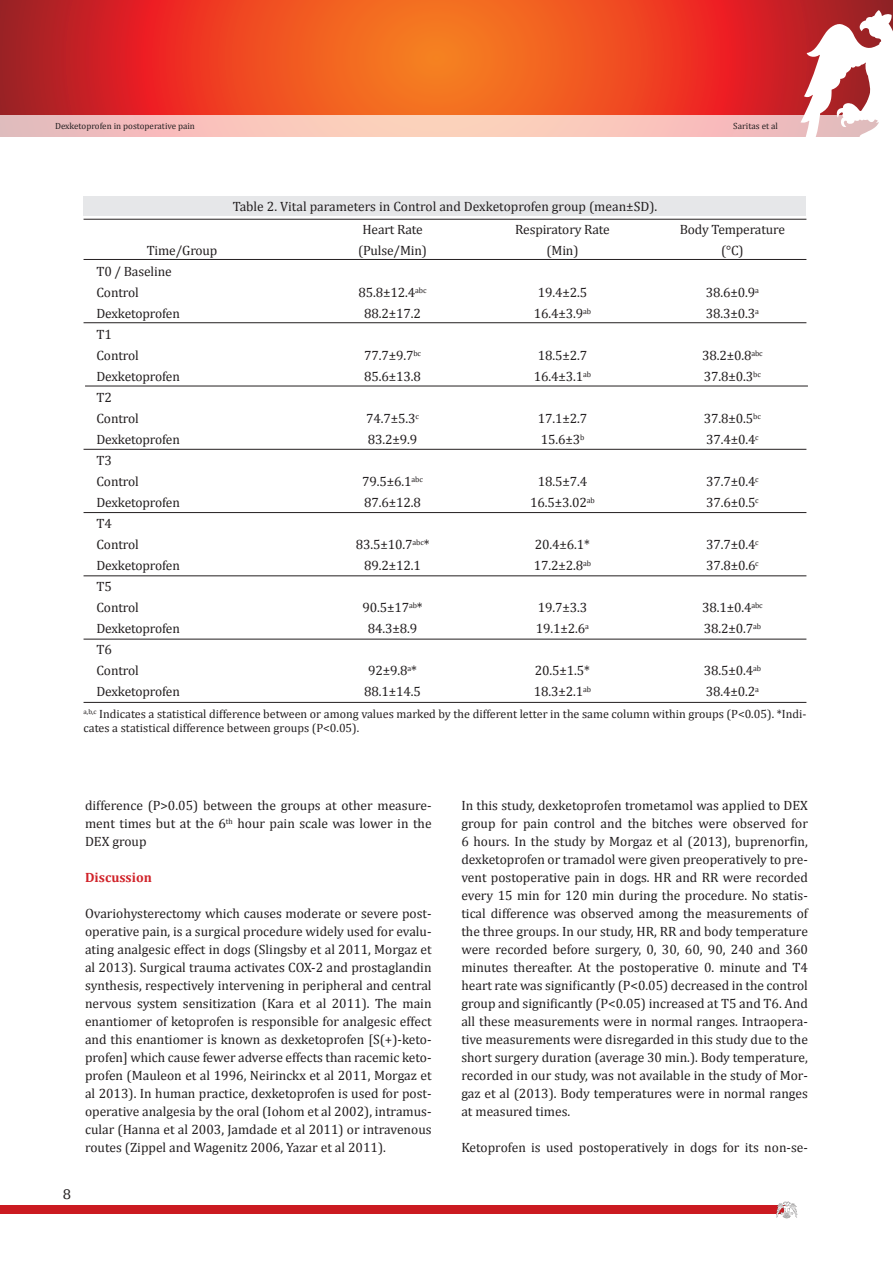
<style>
.page{position:relative;width:893px;height:1263px;background:#fff}
.page>*{position:absolute;margin:0;border:0;box-sizing:border-box;transform-origin:0 0}
.t1{font:15px "Humanist Slabserif 712 BT";color:#231f20}
.Standartım{font:13.5px/18px "Cambria";letter-spacing:-.01em;color:#231f20;text-align:justify}
.Standartım-2{font:700 13.5px "Cambria";color:#d1232a}
.t2{font:12px/14.4px "Cambria";color:#231f20}
.t3{font:9px "Cambria";color:#231f20}
</style>
<div class="page">
<svg style="left:0;top:0;width:800px;height:115px;background:#e54522"></svg>
<div style="left:0;top:1205px;width:787px;height:9px;background:#cb1a21"></div>
<svg style="left:776px;top:1201px;width:21px;height:17px"></svg>
<svg style="left:0;top:115px;width:800px;height:21px;background:#f6c5bb"></svg>
<svg style="left:800px;top:0;width:93px;height:137px"></svg>
<div style="left:84px;top:197px;width:722px;height:19px;background:#e6e7e9"></div>
<hr style="left:84px;top:219px;width:722px;height:1px;background:#231f20">
<hr style="left:84px;top:259px;width:722px;height:1px;background:#231f20">
<hr style="left:84px;top:322px;width:722px;height:1px;background:#231f20">
<hr style="left:85px;top:386px;width:723px;height:1px;background:#231f20">
<hr style="left:84px;top:449px;width:722px;height:1px;background:#231f20">
<hr style="left:84px;top:512px;width:722px;height:1px;background:#231f20">
<hr style="left:84px;top:576px;width:722px;height:1px;background:#231f20">
<hr style="left:84px;top:639px;width:722px;height:1px;background:#231f20">
<hr style="left:84px;top:702px;width:722px;height:1px;background:#231f20">
<p class="t3" style="left:55px;top:121px;width:141px">Dexketoprofen in postoperative pain</p>
<p class="t3" style="left:733px;top:121px;width:46px">Saritas et al</p>
<p class="Standartım" style="left:233px;top:197px;width:426px">Table 2. Vital parameters in Control and Dexketoprofen group (mean±SD).</p>
<p class="Standartım" style="left:680px;top:220px;width:107px">Body Temperature</p>
<p class="Standartım" style="left:721px;top:241px;width:24px">(°C)</p>
<p class="Standartım" style="left:706px;top:283px;width:55px">38.6±0.9<sup>a</sup></p>
<p class="Standartım" style="left:706px;top:304px;width:55px">38.3±0.3<sup>a</sup></p>
<p class="Standartım" style="left:702px;top:346px;width:62px">38.2±0.8<sup>abc</sup></p>
<p class="Standartım" style="left:704px;top:367px;width:58px">37.8±0.3<sup>bc</sup></p>
<p class="Standartım" style="left:704px;top:409px;width:58px">37.8±0.5<sup>bc</sup></p>
<p class="Standartım" style="left:706px;top:430px;width:54px">37.4±0.4<sup>c</sup></p>
<p class="Standartım" style="left:706px;top:472px;width:54px">37.7±0.4<sup>c</sup></p>
<p class="Standartım" style="left:706px;top:493px;width:54px">37.6±0.5<sup>c</sup></p>
<p class="Standartım" style="left:706px;top:535px;width:54px">37.7±0.4<sup>c</sup></p>
<p class="Standartım" style="left:706px;top:556px;width:54px">37.8±0.6<sup>c</sup></p>
<p class="Standartım" style="left:702px;top:598px;width:62px">38.1±0.4<sup>abc</sup></p>
<p class="Standartım" style="left:704px;top:619px;width:59px">38.2±0.7<sup>ab</sup></p>
<p class="Standartım" style="left:704px;top:661px;width:59px">38.5±0.4<sup>ab</sup></p>
<p class="Standartım" style="left:706px;top:682px;width:55px">38.4±0.2<sup>a</sup></p>
<p class="t2" style="left:84px;top:707px;width:724px"><sup>a,b,c</sup> Indicates a statistical difference between or among values marked by the different letter in the same column within groups (P&lt;0.05). *Indi&shy;cates a statistical difference between groups (P&lt;0.05).</p>
<p class="Standartım" style="left:362px;top:220px;width:62px">Heart Rate</p>
<p class="Standartım" style="left:358px;top:241px;width:71px">(Pulse/Min)</p>
<p class="Standartım" style="left:359px;top:283px;width:70px">85.8±12.4<sup>abc</sup></p>
<p class="Standartım" style="left:364px;top:304px;width:58px">88.2±17.2</p>
<p class="Standartım" style="left:364px;top:346px;width:58px">77.7±9.7<sup>bc</sup></p>
<p class="Standartım" style="left:364px;top:367px;width:58px">85.6±13.8</p>
<p class="Standartım" style="left:366px;top:409px;width:54px">74.7±5.3<sup>c</sup></p>
<p class="Standartım" style="left:368px;top:430px;width:51px">83.2±9.9</p>
<p class="Standartım" style="left:362px;top:472px;width:62px">79.5±6.1<sup>abc</sup></p>
<p class="Standartım" style="left:364px;top:493px;width:58px">87.6±12.8</p>
<p class="Standartım" style="left:356px;top:535px;width:75px">83.5±10.7<sup>abc</sup>*</p>
<p class="Standartım" style="left:364px;top:556px;width:58px">89.2±12.1</p>
<p class="Standartım" style="left:362px;top:598px;width:62px">90.5±17<sup>ab</sup>*</p>
<p class="Standartım" style="left:368px;top:619px;width:51px">84.3±8.9</p>
<p class="Standartım" style="left:368px;top:661px;width:50px">92±9.8<sup>a</sup>*</p>
<p class="Standartım" style="left:364px;top:682px;width:58px">88.1±14.5</p>
<p class="Standartım" style="left:515px;top:220px;width:96px">Respiratory Rate</p>
<p class="Standartım" style="left:546px;top:241px;width:34px">(Min)</p>
<p class="Standartım" style="left:538px;top:283px;width:51px">19.4±2.5</p>
<p class="Standartım" style="left:534px;top:304px;width:59px">16.4±3.9<sup>ab</sup></p>
<p class="Standartım" style="left:538px;top:346px;width:51px">18.5±2.7</p>
<p class="Standartım" style="left:534px;top:367px;width:59px">16.4±3.1<sup>ab</sup></p>
<p class="Standartım" style="left:538px;top:409px;width:51px">17.1±2.7</p>
<p class="Standartım" style="left:541px;top:430px;width:45px">15.6±3<sup>b</sup></p>
<p class="Standartım" style="left:538px;top:472px;width:51px">18.5±7.4</p>
<p class="Standartım" style="left:530px;top:493px;width:66px">16.5±3.02<sup>ab</sup></p>
<p class="Standartım" style="left:535px;top:535px;width:57px">20.4±6.1*</p>
<p class="Standartım" style="left:534px;top:556px;width:59px">17.2±2.8<sup>ab</sup></p>
<p class="Standartım" style="left:538px;top:598px;width:51px">19.7±3.3</p>
<p class="Standartım" style="left:536px;top:619px;width:55px">19.1±2.6<sup>a</sup></p>
<p class="Standartım" style="left:535px;top:661px;width:57px">20.5±1.5*</p>
<p class="Standartım" style="left:534px;top:682px;width:59px">18.3±2.1<sup>ab</sup></p>
<p class="Standartım" style="left:147px;top:241px;width:72px">Time/Group</p>
<p class="Standartım" style="left:97px;top:262px;width:77px">T0 / Baseline</p>
<p class="Standartım" style="left:97px;top:283px;width:44px">Control</p>
<p class="Standartım" style="left:97px;top:304px;width:85px">Dexketoprofen</p>
<p class="Standartım" style="left:97px;top:325px;width:17px">T1</p>
<p class="Standartım" style="left:97px;top:346px;width:44px">Control</p>
<p class="Standartım" style="left:97px;top:367px;width:85px">Dexketoprofen</p>
<p class="Standartım" style="left:97px;top:388px;width:17px">T2</p>
<p class="Standartım" style="left:97px;top:409px;width:44px">Control</p>
<p class="Standartım" style="left:97px;top:430px;width:85px">Dexketoprofen</p>
<p class="Standartım" style="left:97px;top:451px;width:17px">T3</p>
<p class="Standartım" style="left:97px;top:472px;width:44px">Control</p>
<p class="Standartım" style="left:97px;top:493px;width:85px">Dexketoprofen</p>
<p class="Standartım" style="left:97px;top:514px;width:17px">T4</p>
<p class="Standartım" style="left:97px;top:535px;width:44px">Control</p>
<p class="Standartım" style="left:97px;top:556px;width:85px">Dexketoprofen</p>
<p class="Standartım" style="left:97px;top:577px;width:17px">T5</p>
<p class="Standartım" style="left:97px;top:598px;width:44px">Control</p>
<p class="Standartım" style="left:97px;top:619px;width:85px">Dexketoprofen</p>
<p class="Standartım" style="left:97px;top:640px;width:17px">T6</p>
<p class="Standartım" style="left:97px;top:661px;width:44px">Control</p>
<p class="Standartım" style="left:97px;top:682px;width:85px">Dexketoprofen</p>
<p class="t1" style="left:63px;top:1184px;width:10px">8</p>
<p class="Standartım" style="left:85px;top:796px;width:348px">difference (P&gt;0.05) between the groups at other measure&shy;ment times but at the 6<sup>th</sup> hour pain scale was lower in the DEX group</p>
<p class="Standartım-2" style="left:85px;top:868px;width:68px">Discussion</p>
<p class="Standartım" style="left:85px;top:904px;width:348px">Ovariohysterectomy which causes moderate or severe post&shy;operative pain, is a surgical procedure widely used for evalu&shy;ating analgesic effect in dogs (Slingsby et al 2011, Morgaz et al 2013). Surgical trauma activates COX-2 and prostaglandin synthesis, respectively intervening in peripheral and central nervous system sensitization (Kara et al 2011). The main enantiomer of ketoprofen is responsible for analgesic effect and this enantiomer is known as dexketoprofen [S(+)-keto&shy;profen] which cause fewer adverse effects than racemic keto&shy;profen (Mauleon et al 1996, Neirinckx et al 2011, Morgaz et al 2013). In human practice, dexketoprofen is used for post&shy;operative analgesia by the oral (Iohom et al 2002), intramus&shy;cular (Hanna et al 2003, Jamdade et al 2011) or intravenous routes (Zippel and Wagenitz 2006, Yazar et al 2011).</p>
<p class="Standartım" style="left:461px;top:796px;width:348px">In this study, dexketoprofen trometamol was applied to DEX group for pain control and the bitches were observed for 6 hours. In the study by Morgaz et al (2013), buprenorfin, dexketoprofen or tramadol were given preoperatively to pre&shy;vent postoperative pain in dogs. HR and RR were recorded every 15 min for 120 min during the procedure. No statis&shy;tical difference was observed among the measurements of the three groups. In our study, HR, RR and body temperature were recorded before surgery, 0, 30, 60, 90, 240 and 360 minutes thereafter. At the postoperative 0. minute and T4 heart rate was significantly (P&lt;0.05) decreased in the control group and significantly (P&lt;0.05) increased at T5 and T6. And all these measurements were in normal ranges. Intraopera&shy;tive measurements were disregarded in this study due to the short surgery duration (average 30 min.). Body temperature, recorded in our study, was not available in the study of Mor&shy;gaz et al (2013). Body temperatures were in normal ranges at measured times.</p>
<p class="Standartım" style="left:461px;top:1138px;width:348px">Ketoprofen is used postoperatively in dogs for its non-se-</p>
</div>
